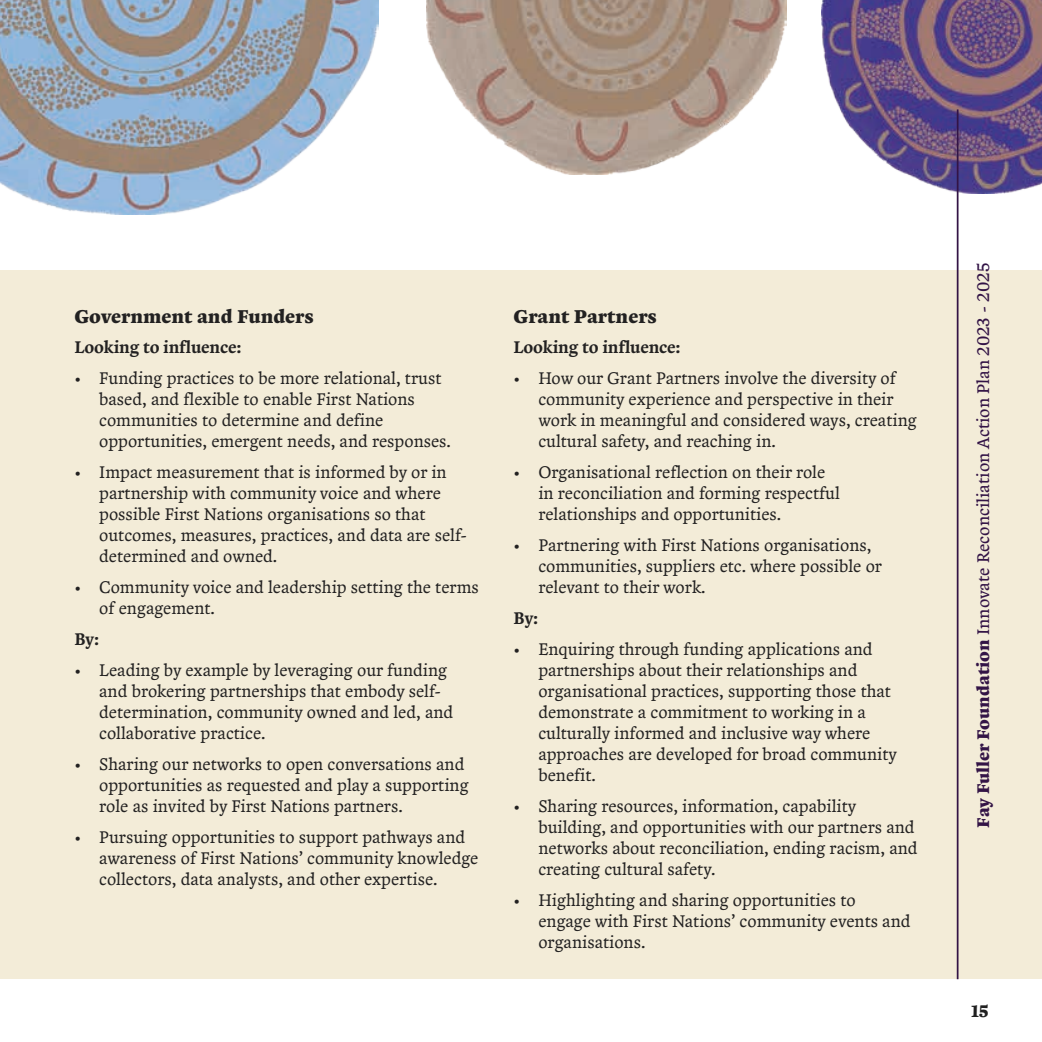
<style>
.page{position:relative;width:1042px;height:1042px;background:#fff}
.page>*{position:absolute;margin:0;border:0;box-sizing:border-box;transform-origin:0 0}
.t1{font:700 19.25px "Zenon";color:#222121}
.t2{font:17.5px/21px "Zenon";color:#222121}
.t3{font:17.5px "Zenon";color:#331446}
.t4{font:500 17.5px "Zenon";letter-spacing:-.01em;color:#222121}
.t5{font:700 17.5px "Zenon";color:#202020}
.s1{font-weight:700}
</style>
<div class="page">
<div style="left:0;top:270px;width:1042px;height:709px;background:#f3ecd8"></div>
<img style="left:0;top:0;width:379px;height:215px">
<img style="left:427px;top:0;width:359px;height:174px">
<img style="left:821px;top:0;width:221px;height:194px">
<hr style="left:957px;top:109px;width:1px;height:870px;background:#331446">
<p class="t1" style="left:74px;top:301px;width:241px">Government and Funders</p>
<p class="t4" style="left:74px;top:334px;width:169px">Looking to influence:</p>
<p class="t2" style="left:99px;top:367px;width:353px;text-indent:-25px">• Funding practices to be more relational, trust based, and flexible to enable First Nations communities to determine and define opportunities, emergent needs, and responses.</p>
<p class="t2" style="left:99px;top:461px;width:370px;text-indent:-25px">• Impact measurement that is informed by or in partnership with community voice and where possible First Nations organisations so that outcomes, measures, practices, and data are self&shy;determined and owned.</p>
<p class="t2" style="left:99px;top:576px;width:381px;text-indent:-25px">• Community voice and leadership setting the terms of engagement.</p>
<p class="t4" style="left:74px;top:626px;width:26px">By:</p>
<p class="t2" style="left:99px;top:658px;width:355px;text-indent:-25px">• Leading by example by leveraging our funding and brokering partnerships that embody self&shy;determination, community owned and led, and collaborative practice.</p>
<p class="t2" style="left:99px;top:752px;width:371px;text-indent:-25px">• Sharing our networks to open conversations and opportunities as requested and play a supporting role as invited by First Nations partners.</p>
<p class="t2" style="left:99px;top:825px;width:381px;text-indent:-25px">• Pursuing opportunities to support pathways and awareness of First Nations’ community knowledge collectors, data analysts, and other expertise.</p>
<p class="t1" style="left:513px;top:301px;width:145px">Grant Partners</p>
<p class="t4" style="left:513px;top:334px;width:169px">Looking to influence:</p>
<p class="t2" style="left:538px;top:367px;width:380px;text-indent:-25px">• How our Grant Partners involve the diversity of community experience and perspective in their work in meaningful and considered ways, creating cultural safety, and reaching in.</p>
<p class="t2" style="left:538px;top:461px;width:303px;text-indent:-25px">• Organisational reflection on their role in reconciliation and forming respectful relationships and opportunities.</p>
<p class="t2" style="left:538px;top:534px;width:345px;text-indent:-25px">• Partnering with First Nations organisations, communities, suppliers etc. where possible or relevant to their work.</p>
<p class="t4" style="left:513px;top:605px;width:26px">By:</p>
<p class="t2" style="left:538px;top:637px;width:360px;text-indent:-25px">• Enquiring through funding applications and partnerships about their relationships and organisational practices, supporting those that demonstrate a commitment to working in a culturally informed and inclusive way where approaches are developed for broad community benefit.</p>
<p class="t2" style="left:538px;top:794px;width:381px;text-indent:-25px">• Sharing resources, information, capability building, and opportunities with our partners and networks about reconciliation, ending racism, and creating cultural safety.</p>
<p class="t2" style="left:538px;top:888px;width:374px;text-indent:-25px">• Highlighting and sharing opportunities to engage with First Nations’ community events and organisations.</p>
<p class="t3" style="left:970px;top:827px;width:566px;rotate:-90deg"><span class="s1">Fay Fuller Foundation</span> Innovate Reconciliation Action Plan 2023 - 2025</p>
<p class="t5" style="left:971px;top:998px;width:19px">15</p>
</div>
